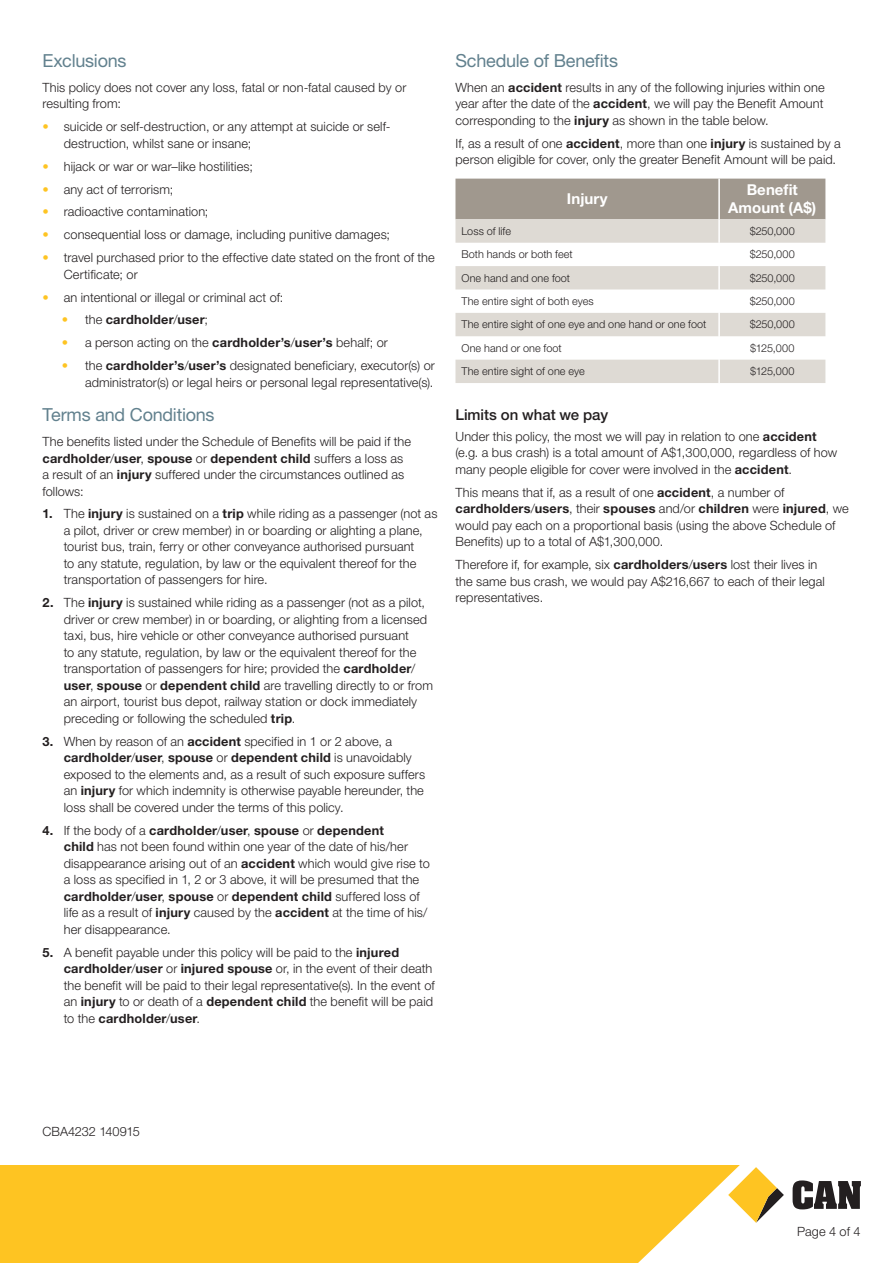
<style>
.page{position:relative;width:893px;height:1263px;background:#fff}
.page>*{position:absolute;margin:0;border:0;box-sizing:border-box;transform-origin:0 0}
.Section_Heading_Roma{font:18px "Helvetica Neue LT Std";letter-spacing:-.015em;color:#62818e}
.Table_Heading_Row{font:700 15px/18px "Helvetica Neue LT Std";letter-spacing:.005em;color:#fff;text-align:center}
.Heading_Black{font:500 15px "Helvetica Neue LT Std";letter-spacing:-.005em;color:#231f20}
.Body_copy{font:300 12.75px/16.5px "Helvetica Neue LT Std";letter-spacing:.005em;color:#231f20}
.t1{font:700 12.75px "Helvetica Neue LT Std";letter-spacing:.015em;color:#231f20}
.Table_Body_left_alig{font:300 10.8px "Helvetica Neue LT Std";letter-spacing:.01em;color:#231f20}
.Table_Body_centre{font:300 10.8px "Helvetica Neue LT Std";letter-spacing:.01em;color:#231f20}
.s1{color:#fec422}
.s2{font-weight:300;color:#fec422}
.s3{font-weight:300}
.s4{font-weight:700}
</style>
<div class="page">
<div style="left:0;top:1165px;width:770px;height:98px;background:#fec422"></div>
<svg style="left:793px;top:1180px;width:68px;height:29px"></svg>
<svg style="left:638px;top:1165px;width:146px;height:98px"></svg>
<div style="left:455px;top:179px;width:370px;height:40px;background:#a0988e"></div>
<svg style="left:455px;top:219px;width:370px;height:164px;fill:#dedad4"></svg>
<hr style="left:718px;top:179px;width:2px;height:40px;background:#fff">
<hr style="left:718px;top:219px;width:2px;height:24px;background:#fff">
<hr style="left:718px;top:243px;width:2px;height:23px;background:#fff">
<hr style="left:718px;top:266px;width:2px;height:23px;background:#fff">
<hr style="left:718px;top:289px;width:2px;height:24px;background:#fff">
<hr style="left:718px;top:313px;width:2px;height:23px;background:#fff">
<hr style="left:718px;top:336px;width:2px;height:24px;background:#fff">
<hr style="left:718px;top:360px;width:2px;height:23px;background:#fff">
<p class="Section_Heading_Roma" style="left:43px;top:50px;width:86px">Exclusions</p>
<p class="Body_copy" style="left:43px;top:79px;width:365px">This policy does not cover any loss, fatal or non-fatal caused by or resulting from:</p>
<p class="Body_copy" style="left:64px;top:118px;width:328px;text-indent:-21px"><span class="s1">•</span> suicide or self-destruction, or any attempt at suicide or self&shy;destruction, whilst sane or insane;</p>
<p class="Body_copy" style="left:43px;top:158px;width:212px"><span class="s1">•</span> hijack or war or war–like hostilities;</p>
<p class="Body_copy" style="left:43px;top:180px;width:132px"><span class="s1">•</span> any act of terrorism;</p>
<p class="Body_copy" style="left:43px;top:203px;width:167px"><span class="s1">•</span> radioactive contamination;</p>
<p class="Body_copy" style="left:43px;top:226px;width:349px"><span class="s1">•</span> consequential loss or damage, including punitive damages;</p>
<p class="Body_copy" style="left:64px;top:249px;width:373px;text-indent:-21px"><span class="s1">•</span> travel purchased prior to the effective date stated on the front of the<br>Certificate; or</p>
<p class="Body_copy" style="left:43px;top:288px;width:242px"><span class="s1">•</span> an intentional or illegal or criminal act of:</p>
<p class="t1" style="left:62px;top:312px;width:148px"><span class="s2">•</span> <span class="s3">the</span> cardholder<span class="s3">/</span>user<span class="s3">;</span></p>
<p class="Body_copy" style="left:62px;top:334px;width:328px"><span class="s1">•</span> a person acting on the <span class="s4">cardholder’s</span>/<span class="s4">user’s</span> behalf; or</p>
<p class="Body_copy" style="left:62px;top:357px;width:375px;text-align:right"><span class="s1">•</span> the <span class="s4">cardholder’s</span>/<span class="s4">user’s</span> designated beneficiary, executor(s) or administrator(s) or legal heirs or personal legal representative(s).</p>
<p class="Section_Heading_Roma" style="left:43px;top:404px;width:174px">Terms and Conditions</p>
<p class="Body_copy" style="left:43px;top:433px;width:370px">The benefits listed under the Schedule of Benefits will be paid if the <span class="s4">cardholder</span>/<span class="s4">user</span>, <span class="s4">spouse</span> or <span class="s4">dependent child</span> suffers a loss as a result of an <span class="s4">injury</span> suffered under the circumstances outlined as follows:</p>
<p class="Body_copy" style="left:64px;top:505px;width:375px;text-indent:-21px"><span class="s4">1.</span> The <span class="s4">injury</span> is sustained on a <span class="s4">trip</span> while riding as a passenger (not as a pilot, driver or crew member) in or boarding or alighting a plane, tourist bus, train, ferry or other conveyance authorised pursuant<br>to any statute, regulation, by law or the equivalent thereof for the transportation of passengers for hire.</p>
<p class="Body_copy" style="left:64px;top:594px;width:371px;text-indent:-21px"><span class="s4">2.</span> The <span class="s4">injury</span> is sustained while riding as a passenger (not as a pilot, driver or crew member) in or boarding, or alighting from a licensed taxi, bus, hire vehicle or other conveyance authorised pursuant<br>to any statute, regulation, by law or the equivalent thereof for the transportation of passengers for hire; provided the <span class="s4">cardholder</span>/ <span class="s4">user</span>, <span class="s4">spouse</span> or <span class="s4">dependent child</span> are travelling directly to or from an airport, tourist bus depot, railway station or dock immediately preceding or following the scheduled <span class="s4">trip</span>.</p>
<p class="Body_copy" style="left:64px;top:733px;width:363px;text-indent:-21px"><span class="s4">3.</span> When by reason of an <span class="s4">accident</span> specified in 1 or 2 above, a <span class="s4">cardholder</span>/<span class="s4">user</span>, <span class="s4">spouse</span> or <span class="s4">dependent child</span> is unavoidably exposed to the elements and, as a result of such exposure suffers an <span class="s4">injury</span> for which indemnity is otherwise payable hereunder, the loss shall be covered under the terms of this policy.</p>
<p class="Body_copy" style="left:64px;top:821px;width:368px;text-indent:-21px"><span class="s4">4.</span> If the body of a <span class="s4">cardholder</span>/<span class="s4">user</span>, <span class="s4">spouse</span> or <span class="s4">dependent<br>child</span> has not been found within one year of the date of his/her disappearance arising out of an <span class="s4">accident</span> which would give rise to a loss as specified in 1, 2 or 3 above, it will be presumed that the <span class="s4">cardholder</span>/<span class="s4">user</span>, <span class="s4">spouse</span> or <span class="s4">dependent child</span> suffered loss of life as a result of <span class="s4">injury</span> caused by the <span class="s4">accident</span> at the time of his/ her disappearance.</p>
<p class="Body_copy" style="left:64px;top:943px;width:372px;text-indent:-21px"><span class="s4">5.</span> A benefit payable under this policy will be paid to the <span class="s4">injured cardholder</span>/<span class="s4">user</span> or <span class="s4">injured spouse</span> or, in the event of their death the benefit will be paid to their legal representative(s). In the event of an <span class="s4">injury</span> to or death of a <span class="s4">dependent child</span> the benefit will be paid to the <span class="s4">cardholder</span>/<span class="s4">user</span>.</p>
<p class="Section_Heading_Roma" style="left:455px;top:50px;width:164px">Schedule of Benefits</p>
<p class="Body_copy" style="left:455px;top:79px;width:371px;text-align:justify">When an <span class="s4">accident</span> results in any of the following injuries within one year after the date of the <span class="s4">accident</span>, we will pay the Benefit Amount corresponding to the <span class="s4">injury</span> as shown in the table below.</p>
<p class="Body_copy" style="left:455px;top:135px;width:387px">If, as a result of one <span class="s4">accident</span>, more than one <span class="s4">injury</span> is sustained by a person eligible for cover, only the greater Benefit Amount will be paid.</p>
<p class="Table_Heading_Row" style="left:567px;top:190px;width:42px">Injury</p>
<p class="Table_Heading_Row" style="left:728px;top:181px;width:90px">Benefit<br>Amount (A$)</p>
<p class="Table_Body_left_alig" style="left:461px;top:224px;width:51px">Loss of life</p>
<p class="Table_Body_centre" style="left:750px;top:224px;width:47px">$250,000</p>
<p class="Table_Body_left_alig" style="left:461px;top:248px;width:113px">Both hands or both feet</p>
<p class="Table_Body_centre" style="left:750px;top:248px;width:47px">$250,000</p>
<p class="Table_Body_left_alig" style="left:461px;top:271px;width:110px">One hand and one foot</p>
<p class="Table_Body_centre" style="left:750px;top:271px;width:47px">$250,000</p>
<p class="Table_Body_left_alig" style="left:461px;top:295px;width:134px">The entire sight of both eyes</p>
<p class="Table_Body_centre" style="left:750px;top:295px;width:47px">$250,000</p>
<p class="Table_Body_left_alig" style="left:461px;top:318px;width:246px">The entire sight of one eye and one hand or one foot</p>
<p class="Table_Body_centre" style="left:750px;top:318px;width:47px">$250,000</p>
<p class="Table_Body_left_alig" style="left:461px;top:341px;width:102px">One hand or one foot</p>
<p class="Table_Body_centre" style="left:750px;top:341px;width:46px">$125,000</p>
<p class="Table_Body_left_alig" style="left:461px;top:365px;width:125px">The entire sight of one eye</p>
<p class="Table_Body_centre" style="left:750px;top:365px;width:46px">$125,000</p>
<p class="Heading_Black" style="left:455px;top:406px;width:154px">Limits on what we pay</p>
<p class="Body_copy" style="left:455px;top:428px;width:383px">Under this policy, the most we will pay in relation to one <span class="s4">accident </span>(e.g. a bus crash) is a total amount of A$1,300,000, regardless of how many people eligible for cover were involved in the <span class="s4">accident</span>.</p>
<p class="Body_copy" style="left:455px;top:484px;width:395px">This means that if, as a result of one <span class="s4">accident</span>, a number of <span class="s4">cardholders</span>/<span class="s4">users</span>, their <span class="s4">spouses</span> and/or <span class="s4">children</span> were <span class="s4">injured</span>, we would pay each on a proportional basis (using the above Schedule of Benefits) up to a total of A$1,300,000.</p>
<p class="Body_copy" style="left:455px;top:556px;width:371px">Therefore if, for example, six <span class="s4">cardholders</span>/<span class="s4">users</span> lost their lives in the same bus crash, we would pay A$216,667 to each of their legal representatives.</p>
<p class="Body_copy" style="left:43px;top:1123px;width:99px">CBA4232 140915</p>
<p class="Body_copy" style="left:797px;top:1223px;width:65px">Page 4 of 4</p>
</div>
